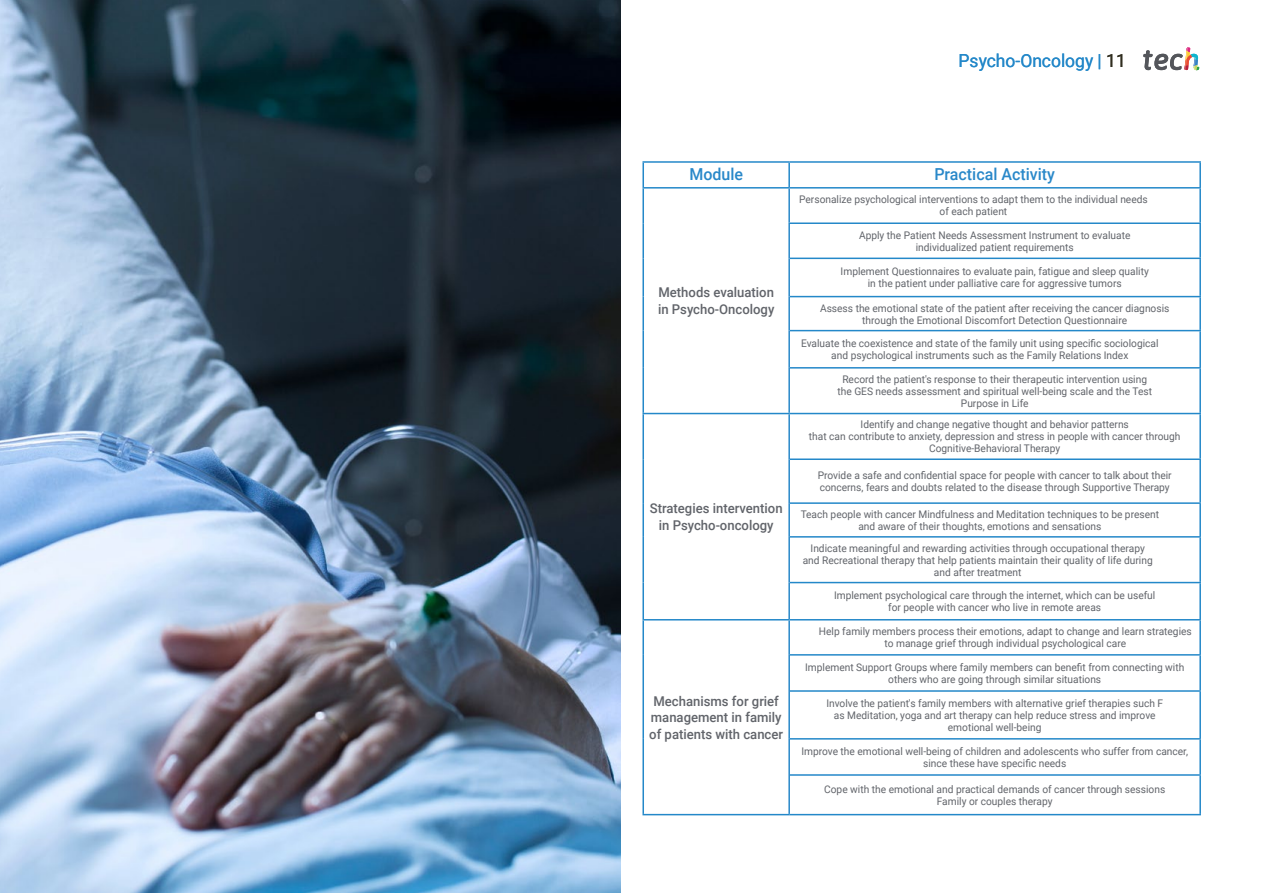
<style>
.page{position:relative;width:1263px;height:893px;background:#fff}
.page>*{position:absolute;margin:0;border:0;box-sizing:border-box;transform-origin:0 0}
.t1{font:18px "Roboto";color:#2488c9}
.t2{font:500 16.5px "Roboto";color:#2988c9}
.t3{font:500 13.5px/16.5px "Roboto";color:#61646a;text-align:center}
.t4{font:10.5px/12px "Roboto";color:#61646a;text-align:center}
.s1{color:#312e20}
</style>
<div class="page">
<hr style="left:642px;top:814px;width:147px;height:1px;background:#2488c9">
<hr style="left:788px;top:224px;width:2px;height:34px;background:#2988c9">
<hr style="left:788px;top:258px;width:2px;height:39px;background:#2988c9">
<hr style="left:788px;top:297px;width:2px;height:34px;background:#2988c9">
<hr style="left:788px;top:331px;width:2px;height:37px;background:#2988c9">
<hr style="left:788px;top:368px;width:2px;height:45px;background:#2988c9">
<hr style="left:788px;top:414px;width:2px;height:45px;background:#2988c9">
<hr style="left:788px;top:459px;width:2px;height:44px;background:#2988c9">
<hr style="left:788px;top:503px;width:2px;height:34px;background:#2988c9">
<hr style="left:788px;top:537px;width:2px;height:46px;background:#2988c9">
<hr style="left:788px;top:583px;width:2px;height:36px;background:#2988c9">
<hr style="left:788px;top:620px;width:2px;height:35px;background:#2988c9">
<hr style="left:788px;top:655px;width:2px;height:36px;background:#2988c9">
<hr style="left:788px;top:691px;width:2px;height:48px;background:#2988c9">
<hr style="left:788px;top:739px;width:2px;height:36px;background:#2988c9">
<hr style="left:788px;top:775px;width:2px;height:39px;background:#2988c9">
<hr style="left:788px;top:189px;width:2px;height:33px;background:#2988c9">
<hr style="left:642px;top:161px;width:147px;height:2px;background:#2488c9">
<hr style="left:642px;top:163px;width:2px;height:24px;background:#2488c9">
<hr style="left:789px;top:161px;width:412px;height:2px;background:#2488c9">
<hr style="left:788px;top:163px;width:2px;height:24px;background:#2488c9">
<hr style="left:1199px;top:163px;width:2px;height:24px;background:#2488c9">
<hr style="left:642px;top:187px;width:147px;height:2px;background:#2488c9">
<hr style="left:642px;top:189px;width:2px;height:34px;background:#2488c9">
<hr style="left:642px;top:223px;width:2px;height:35px;background:#2488c9">
<hr style="left:642px;top:258px;width:2px;height:39px;background:#2488c9">
<hr style="left:642px;top:297px;width:2px;height:34px;background:#2488c9">
<hr style="left:642px;top:331px;width:2px;height:37px;background:#2488c9">
<hr style="left:642px;top:368px;width:2px;height:45px;background:#2488c9">
<hr style="left:789px;top:187px;width:412px;height:2px;background:#2488c9">
<hr style="left:1199px;top:189px;width:2px;height:33px;background:#2488c9">
<hr style="left:642px;top:413px;width:147px;height:1px;background:#2488c9">
<hr style="left:642px;top:414px;width:2px;height:45px;background:#2488c9">
<hr style="left:642px;top:459px;width:2px;height:44px;background:#2488c9">
<hr style="left:642px;top:503px;width:2px;height:34px;background:#2488c9">
<hr style="left:642px;top:537px;width:2px;height:46px;background:#2488c9">
<hr style="left:642px;top:583px;width:2px;height:36px;background:#2488c9">
<hr style="left:642px;top:619px;width:147px;height:1px;background:#2488c9">
<hr style="left:642px;top:620px;width:2px;height:35px;background:#2488c9">
<hr style="left:642px;top:655px;width:2px;height:36px;background:#2488c9">
<hr style="left:642px;top:691px;width:2px;height:48px;background:#2488c9">
<hr style="left:642px;top:739px;width:2px;height:36px;background:#2488c9">
<hr style="left:642px;top:775px;width:2px;height:39px;background:#2488c9">
<hr style="left:788px;top:222px;width:413px;height:2px;background:#2488c9">
<hr style="left:1199px;top:224px;width:2px;height:34px;background:#2488c9">
<hr style="left:790px;top:258px;width:411px;height:1px;background:#2488c9">
<hr style="left:1199px;top:259px;width:2px;height:37px;background:#2488c9">
<hr style="left:790px;top:296px;width:411px;height:1px;background:#2488c9">
<hr style="left:1199px;top:297px;width:2px;height:33px;background:#2488c9">
<hr style="left:790px;top:330px;width:411px;height:1px;background:#2488c9">
<hr style="left:1199px;top:331px;width:2px;height:36px;background:#2488c9">
<hr style="left:790px;top:367px;width:411px;height:2px;background:#2488c9">
<hr style="left:1199px;top:369px;width:2px;height:44px;background:#2488c9">
<hr style="left:789px;top:413px;width:412px;height:1px;background:#2488c9">
<hr style="left:1199px;top:414px;width:2px;height:44px;background:#2488c9">
<hr style="left:790px;top:458px;width:411px;height:2px;background:#2488c9">
<hr style="left:1199px;top:460px;width:2px;height:42px;background:#2488c9">
<hr style="left:790px;top:502px;width:411px;height:2px;background:#2488c9">
<hr style="left:1199px;top:504px;width:2px;height:32px;background:#2488c9">
<hr style="left:790px;top:536px;width:411px;height:2px;background:#2488c9">
<hr style="left:1199px;top:538px;width:2px;height:44px;background:#2488c9">
<hr style="left:790px;top:582px;width:411px;height:1px;background:#2488c9">
<hr style="left:1199px;top:583px;width:2px;height:36px;background:#2488c9">
<hr style="left:789px;top:619px;width:412px;height:1px;background:#2488c9">
<hr style="left:1199px;top:620px;width:2px;height:34px;background:#2488c9">
<hr style="left:790px;top:654px;width:411px;height:2px;background:#2488c9">
<hr style="left:1199px;top:656px;width:2px;height:34px;background:#2488c9">
<hr style="left:790px;top:690px;width:411px;height:2px;background:#2488c9">
<hr style="left:1199px;top:692px;width:2px;height:46px;background:#2488c9">
<hr style="left:790px;top:738px;width:411px;height:2px;background:#2488c9">
<hr style="left:1199px;top:740px;width:2px;height:34px;background:#2488c9">
<hr style="left:790px;top:774px;width:411px;height:2px;background:#2488c9">
<hr style="left:1199px;top:776px;width:2px;height:38px;background:#2488c9">
<hr style="left:789px;top:814px;width:412px;height:1px;background:#2488c9">
<img style="left:0;top:0;width:621px;height:893px">
<svg style="left:1143px;top:47px;width:56px;height:24px"></svg>
<h1 class="t1" style="left:959px;top:48px;width:169px">Psycho-Oncology | <span class="s1">11</span></h1>
<h2 class="t2" style="left:689px;top:163px;width:55px">Module</h2>
<h2 class="t2" style="left:934px;top:163px;width:122px">Practical Activity</h2>
<p class="t3" style="left:658px;top:284px;width:118px;text-align:left">Methods evaluation in Psycho-Oncology</p>
<p class="t3" style="left:650px;top:500px;width:134px">Strategies intervention in Psycho-oncology</p>
<p class="t3" style="left:649px;top:692px;width:135px">Mechanisms for grief management in family of patients with cancer</p>
<p class="t4" style="left:799px;top:193px;width:350px">Personalize psychological interventions to adapt them to the individual needs of each patient</p>
<p class="t4" style="left:859px;top:229px;width:273px">Apply the Patient Needs Assessment Instrument to evaluate individualized patient requirements</p>
<p class="t4" style="left:841px;top:265px;width:310px">Implement Questionnaires to evaluate pain, fatigue and sleep quality in the patient under palliative care for aggressive tumors</p>
<p class="t4" style="left:820px;top:301px;width:351px">Assess the emotional state of the patient after receiving the cancer diagnosis through the Emotional Discomfort Detection Questionnaire</p>
<p class="t4" style="left:801px;top:337px;width:359px">Evaluate the coexistence and state of the family unit using specific sociological and psychological instruments such as the Family Relations Index</p>
<p class="t4" style="left:837px;top:372px;width:316px">Record the patient's response to their therapeutic intervention using the GES needs assessment and spiritual well-being scale and the Test<br>Purpose in Life</p>
<p class="t4" style="left:809px;top:418px;width:373px">Identify and change negative thought and behavior patterns<br>that can contribute to anxiety, depression and stress in people with cancer through<br>Cognitive-Behavioral Therapy</p>
<p class="t4" style="left:818px;top:469px;width:355px;text-align:left">Provide a safe and confidential space for people with cancer to talk about their concerns, fears and doubts related to the disease through Supportive Therapy</p>
<p class="t4" style="left:801px;top:508px;width:360px">Teach people with cancer Mindfulness and Meditation techniques to be present and aware of their thoughts, emotions and sensations</p>
<p class="t4" style="left:803px;top:541px;width:352px">Indicate meaningful and rewarding activities through occupational therapy and Recreational therapy that help patients maintain their quality of life during and after treatment</p>
<p class="t4" style="left:834px;top:589px;width:323px">Implement psychological care through the internet, which can be useful for people with cancer who live in remote areas</p>
<p class="t4" style="left:819px;top:625px;width:374px">Help family members process their emotions, adapt to change and learn strategies to manage grief through individual psychological care</p>
<p class="t4" style="left:805px;top:661px;width:381px">Implement Support Groups where family members can benefit from connecting with others who are going through similar situations</p>
<p class="t4" style="left:826px;top:697px;width:338px">Involve the patient's family members with alternative grief therapies such F as Meditation, yoga and art therapy can help reduce stress and improve emotional well-being</p>
<p class="t4" style="left:801px;top:745px;width:388px">Improve the emotional well-being of children and adolescents who suffer from cancer, since these have specific needs</p>
<p class="t4" style="left:824px;top:783px;width:343px">Cope with the emotional and practical demands of cancer through sessions<br>Family or couples therapy</p>
</div>
